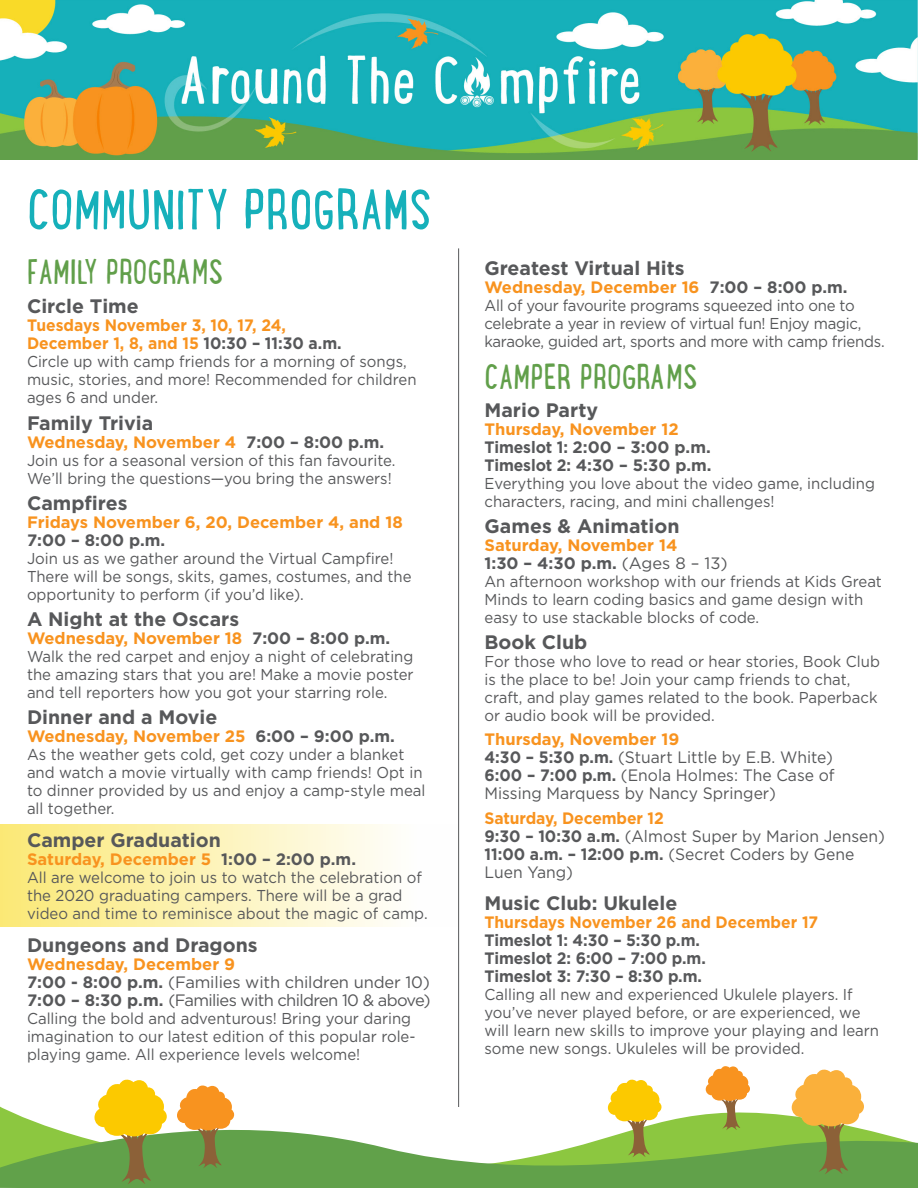
<style>
.page{position:relative;width:918px;height:1188px;background:#fff}
.page>*{position:absolute;margin:0;border:0;box-sizing:border-box;transform-origin:0 0}
.t1{font:60.6px "Lunch Box";color:#16b0ba}
.SEction_heading{font:37.5px "Lunch Box";color:#619f4a}
.Event_name{font:700 19.5px "Gotham";color:#57585a}
.Event_name-2{font:700 16.5px/18px "Gotham";color:#f8931f}
.t2{font:16.5px/18px "Gotham";color:#57585a;scale:.95 1}
.Description{font:700 16.5px "Gotham";letter-spacing:-.005em;color:#57585a;scale:.95 1}
.Event_name-3{font:700 16.5px/18px "Gotham";color:#f8931f;scale:.95 1}
.t3{font:16.5px "Gotham";letter-spacing:-.04em;color:#57585a}
.t4{font:16.5px "Gotham";color:#57585a}
.Description-2{font:700 16.5px "Gotham";letter-spacing:-.005em;color:#57585a}
.Description-3{font:15.75px/18px "Gotham";color:#57585a;scale:.95 1}
.s1{color:#57585a}
.s2{font-weight:700}
.s3{font-weight:400}
</style>
<div class="page">
<div style="left:0;top:824px;width:459px;height:103px;background:linear-gradient(to right,#fbe976,#fff)"></div>
<hr style="left:458px;top:248px;width:1px;height:859px;background:#57585a">
<img style="left:0;top:0;width:918px;height:159px">
<svg style="left:0;top:1091px;width:918px;height:97px"></svg>
<svg style="left:608px;top:1079px;width:54px;height:78px"></svg>
<svg style="left:792px;top:1069px;width:72px;height:106px;background:#bbb156"></svg>
<svg style="left:177px;top:1085px;width:57px;height:83px;background:#b8a250"></svg>
<svg style="left:706px;top:1066px;width:44px;height:64px"></svg>
<svg style="left:94px;top:1079px;width:73px;height:106px;background:#bab946"></svg>
<p class="t1" style="left:27px;top:167px;width:406px">COMMUNITY PROGRAMS</p>
<p class="SEction_heading" style="left:27px;top:246px;width:198px">FAMILY PROGRAMS</p>
<p class="Event_name" style="left:27px;top:294px;width:113px">Circle Time</p>
<p class="Event_name-3" style="left:27px;top:316px;width:333px">Tuesdays November 3, 10, 17, 24,<br>December 1, 8, and 15 <span class="s1">10:30 – 11:30 a.m.</span></p>
<p class="Description-3" style="left:27px;top:352px;width:412px">Circle up with camp friends for a morning of songs, music, stories, and more! Recommended for children ages 6 and under.</p>
<p class="Event_name" style="left:27px;top:410px;width:128px">Family Trivia</p>
<p class="Event_name-2" style="left:27px;top:433px;width:359px">Wednesday, November 4 <span class="s1">7:00 – 8:00 p.m.</span></p>
<p class="Description-3" style="left:27px;top:451px;width:389px">Join us for a seasonal version of this fan favourite.<br>We’ll bring the questions—you bring the answers!</p>
<p class="Event_name" style="left:27px;top:490px;width:102px">Campfires</p>
<p class="Event_name-2" style="left:27px;top:513px;width:377px">Fridays November 6, 20, December 4, and 18<br><span class="s1">7:00 – 8:00 p.m.</span></p>
<p class="Description-3" style="left:27px;top:549px;width:406px">Join us as we gather around the Virtual Campfire!<br>There will be songs, skits, games, costumes, and the opportunity to perform (if you’d like).</p>
<p class="Event_name" style="left:27px;top:606px;width:214px">A Night at the Oscars</p>
<p class="Event_name-2" style="left:27px;top:629px;width:365px">Wednesday, November 18 <span class="s1">7:00 – 8:00 p.m.</span></p>
<p class="Description-3" style="left:27px;top:647px;width:409px;text-align:justify">Walk the red carpet and enjoy a night of celebrating the amazing stars that you are! Make a movie poster and tell reporters how you got your starring role.</p>
<p class="Event_name" style="left:27px;top:705px;width:192px">Dinner and a Movie</p>
<p class="Event_name-2" style="left:27px;top:727px;width:369px">Wednesday, November 25 <span class="s1">6:00 – 9:00 p.m.</span></p>
<p class="Description-3" style="left:27px;top:745px;width:421px">As the weather gets cold, get cozy under a blanket and watch a movie virtually with camp friends! Opt in to dinner provided by us and enjoy a camp-style meal all together.</p>
<p class="Event_name" style="left:27px;top:828px;width:195px">Camper Graduation</p>
<p class="Event_name-2" style="left:27px;top:850px;width:331px">Saturday, December 5 <span class="s1">1:00 – 2:00 p.m.</span></p>
<p class="Description-3" style="left:27px;top:868px;width:423px">All are welcome to join us to watch the celebration of the 2020 graduating campers. There will be a grad video and time to reminisce about the magic of camp.</p>
<p class="Event_name" style="left:27px;top:933px;width:232px">Dungeons and Dragons</p>
<p class="Event_name-2" style="left:27px;top:955px;width:210px">Wednesday, December 9</p>
<p class="t4" style="left:27px;top:972px;width:404px"><span class="s2">7:00 - 8:00 p.m.</span> (Families with children under 10)</p>
<p class="t3" style="left:27px;top:990px;width:405px"><span class="s2">7:00 – 8:30 p.m.</span> (Families with children 10 &amp; above)</p>
<p class="Description-3" style="left:27px;top:1009px;width:411px">Calling the bold and adventurous! Bring your daring imagination to our latest edition of this popular role&shy;playing game. All experience levels welcome!</p>
<p class="Event_name" style="left:484px;top:255px;width:202px">Greatest Virtual Hits</p>
<p class="Event_name-2" style="left:484px;top:278px;width:365px">Wednesday, December 16 <span class="s1">7:00 – 8:00 p.m.</span></p>
<p class="Description-3" style="left:484px;top:296px;width:423px">All of your favourite programs squeezed into one to celebrate a year in review of virtual fun! Enjoy magic, karaoke, guided art, sports and more with camp friends.</p>
<p class="SEction_heading" style="left:484px;top:351px;width:215px">CAMPER PROGRAMS</p>
<p class="Event_name" style="left:484px;top:397px;width:115px">Mario Party</p>
<p class="Event_name-2" style="left:484px;top:420px;width:196px">Thursday, November 12</p>
<p class="Description" style="left:484px;top:436px;width:240px">Timeslot 1: 2:00 – 3:00 p.m.</p>
<p class="Description" style="left:484px;top:454px;width:240px">Timeslot 2: 4:30 – 5:30 p.m.</p>
<p class="Description-3" style="left:484px;top:474px;width:413px">Everything you love about the video game, including characters, racing, and mini challenges!</p>
<p class="Event_name" style="left:484px;top:513px;width:197px">Games &amp; Animation</p>
<p class="Event_name-2" style="left:484px;top:536px;width:194px">Saturday, November 14</p>
<p class="Description-2" style="left:484px;top:552px;width:245px">1:30 – 4:30 p.m. <span class="s3">(Ages 8 – 13)</span></p>
<p class="Description-3" style="left:484px;top:572px;width:420px">An afternoon workshop with our friends at Kids Great<br>Minds to learn coding basics and game design with easy to use stackable blocks of code.</p>
<p class="Event_name" style="left:484px;top:630px;width:104px">Book Club</p>
<p class="Description-3" style="left:484px;top:653px;width:418px">For those who love to read or hear stories, Book Club is the place to be! Join your camp friends to chat, craft, and play games related to the book. Paperback or audio book will be provided.</p>
<p class="Event_name-2" style="left:484px;top:730px;width:196px">Thursday, November 19</p>
<p class="t2" style="left:484px;top:748px;width:368px"><span class="s2">4:30 – 5:30 p.m.</span> (Stuart Little by E.B. White)</p>
<p class="t2" style="left:484px;top:766px;width:370px"><span class="s2">6:00 – 7:00 p.m.</span> (Enola Holmes: The Case of<br>Missing Marquess by Nancy Springer)</p>
<p class="Event_name-3" style="left:484px;top:809px;width:190px">Saturday, December 12</p>
<p class="t2" style="left:484px;top:827px;width:423px"><span class="s2">9:30 – 10:30 a.m.</span> (Almost Super by Marion Jensen)</p>
<p class="t2" style="left:484px;top:845px;width:391px"><span class="s2">11:00 a.m. – 12:00 p.m.</span> (Secret Coders by Gene<br>Luen Yang)</p>
<p class="Event_name" style="left:484px;top:891px;width:194px">Music Club: Ukulele</p>
<p class="Event_name-3" style="left:484px;top:913px;width:353px">Thursdays November 26 and December 17</p>
<p class="Description" style="left:484px;top:930px;width:228px">Timeslot 1: 4:30 – 5:30 p.m.</p>
<p class="Description" style="left:484px;top:948px;width:235px">Timeslot 2: 6:00 – 7:00 p.m.</p>
<p class="Description" style="left:484px;top:966px;width:230px">Timeslot 3: 7:30 – 8:30 p.m.</p>
<p class="Description-3" style="left:484px;top:986px;width:417px">Calling all new and experienced Ukulele players. If you’ve never played before, or are experienced, we will learn new skills to improve your playing and learn some new songs. Ukuleles will be provided.</p>
</div>
